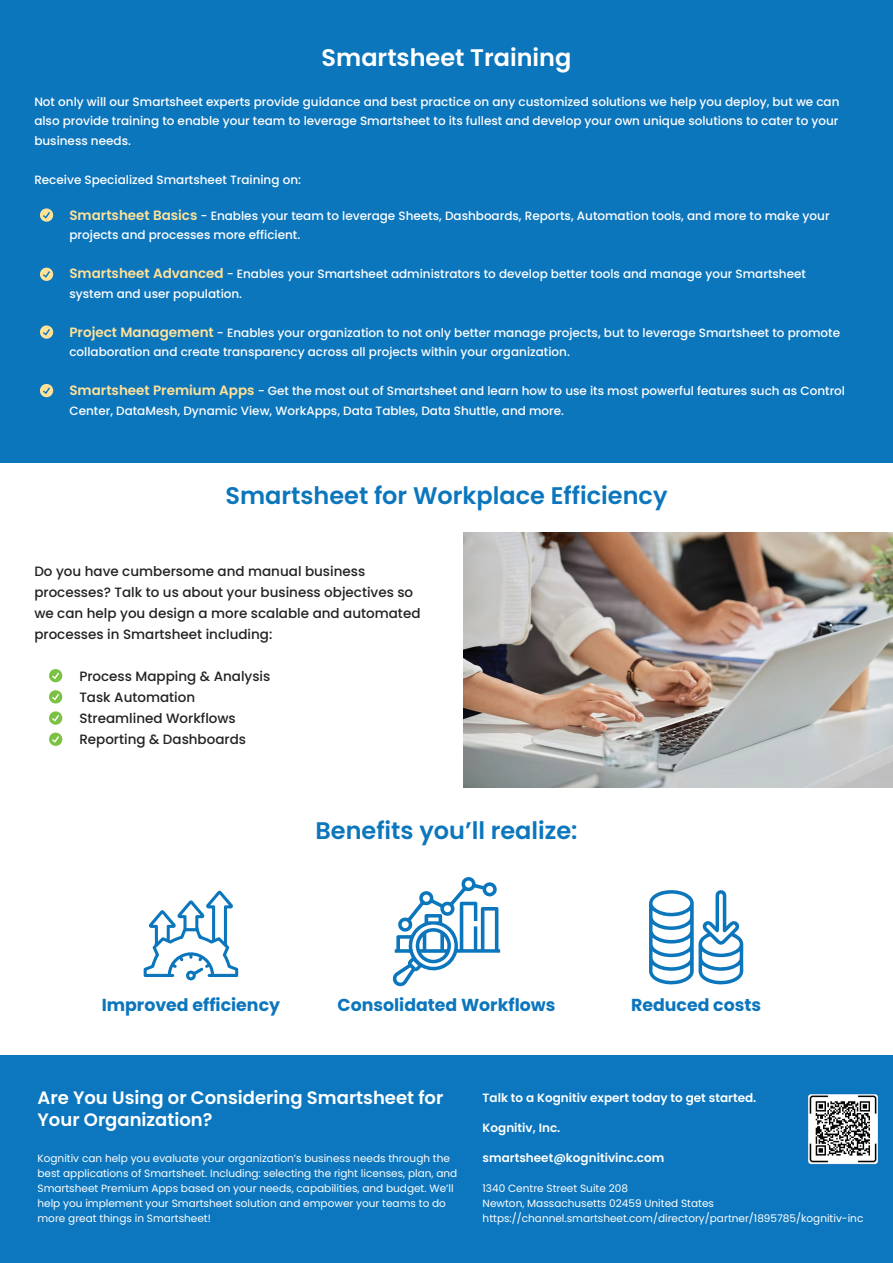
<style>
.page{position:relative;width:893px;height:1263px;background:#fff}
.page>*{position:absolute;margin:0;border:0;box-sizing:border-box;transform-origin:0 0}
.t1{font:600 24px "Poppins";color:#0c76bd}
.t2{font:600 24px "Poppins";color:#fff}
.t3{font:600 18px/21.6px "Poppins";color:#fff}
.t4{font:700 17.4px "Poppins";color:#0c76bd}
.t5{font:500 13.5px/21px "Poppins";color:#212222}
.t6{font:500 12px/19.5px "Poppins";color:#fff}
.t7{font:600 12px "Poppins";color:#fff}
.t8{font:10.5px/15px "Poppins";color:#fff}
.s1{font-weight:600;font-size:13.5px;color:#ffe298}
</style>
<div class="page">
<div style="left:0;top:1055px;width:893px;height:208px;background:#0c77be"></div>
<img style="left:808px;top:1094px;width:70px;height:70px">
<div style="left:813px;top:1098px;width:60px;height:60px;background:#fff"></div>
<svg style="left:815px;top:1101px;width:55px;height:55px"></svg>
<div style="left:0;top:0;width:893px;height:462px;background:#0c76bd"></div>
<svg style="left:40px;top:208px;width:13px;height:14px"></svg>
<svg style="left:40px;top:268px;width:13px;height:13px"></svg>
<svg style="left:40px;top:325px;width:13px;height:14px"></svg>
<svg style="left:40px;top:384px;width:13px;height:13px"></svg>
<svg style="left:144px;top:890px;width:94px;height:90px"></svg>
<svg style="left:392px;top:877px;width:108px;height:109px"></svg>
<svg style="left:649px;top:890px;width:94px;height:95px"></svg>
<svg style="left:49px;top:669px;width:14px;height:13px"></svg>
<svg style="left:49px;top:690px;width:14px;height:13px"></svg>
<svg style="left:49px;top:711px;width:14px;height:14px"></svg>
<svg style="left:49px;top:733px;width:14px;height:13px"></svg>
<img style="left:464px;top:532px;width:429px;height:256px">
<h1 class="t2" style="left:322px;top:44px;width:251px">Smartsheet Training</h1>
<p class="t6" style="left:34px;top:92px;width:807px;text-align:justify">Not only will our Smartsheet experts provide guidance and best practice on any customized solutions we help you deploy, but we can also provide training to enable your team to leverage Smartsheet to its fullest and develop your own unique solutions to cater to your business needs.</p>
<p class="t6" style="left:34px;top:170px;width:268px">Receive Specialized Smartsheet Training on:</p>
<p class="t6" style="left:69px;top:206px;width:762px"><span class="s1">Smartsheet Basics</span> - Enables your team to leverage Sheets, Dashboards, Reports, Automation tools, and more to make your projects and processes more efficient.</p>
<p class="t6" style="left:69px;top:264px;width:738px"><span class="s1">Smartsheet Advanced</span> - Enables your Smartsheet administrators to develop better tools and manage your Smartsheet system and user population.</p>
<p class="t6" style="left:69px;top:323px;width:772px"><span class="s1">Project Management</span> - Enables your organization to not only better manage projects, but to leverage Smartsheet to promote collaboration and create transparency across all projects within your organization.</p>
<p class="t6" style="left:69px;top:381px;width:777px"><span class="s1">Smartsheet Premium Apps</span> - Get the most out of Smartsheet and learn how to use its most powerful features such as Control<br>Center, DataMesh, Dynamic View, WorkApps, Data Tables, Data Shuttle, and more.</p>
<h1 class="t1" style="left:225px;top:482px;width:444px">Smartsheet for Workplace Efficiency</h1>
<p class="t5" style="left:34px;top:561px;width:388px">Do you have cumbersome and manual business processes? Talk to us about your business objectives so we can help you design a more scalable and automated processes in Smartsheet including:</p>
<p class="t5" style="left:79px;top:666px;width:193px">Process Mapping &amp; Analysis<br>Task Automation<br>Streamlined Workflows<br>Reporting &amp; Dashboards</p>
<h1 class="t1" style="left:315px;top:817px;width:264px">Benefits you’ll realize:</h1>
<h3 class="t4" style="left:102px;top:995px;width:180px">Improved efficiency</h3>
<h3 class="t4" style="left:337px;top:995px;width:220px">Consolidated Workflows</h3>
<h3 class="t4" style="left:631px;top:995px;width:131px">Reduced costs</h3>
<h2 class="t3" style="left:38px;top:1087px;width:407px">Are You Using or Considering Smartsheet for<br>Your Organization?</h2>
<p class="t8" style="left:38px;top:1151px;width:421px">Kognitiv can help you evaluate your organization’s business needs through the best applications of Smartsheet. Including: selecting the right licenses, plan, and Smartsheet Premium Apps based on your needs, capabilities, and budget. We’ll help you implement your Smartsheet solution and empower your teams to do more great things in Smartsheet!</p>
<p class="t7" style="left:483px;top:1091px;width:275px">Talk to a Kognitiv expert today to get started.</p>
<p class="t7" style="left:483px;top:1121px;width:79px">Kognitiv, Inc.</p>
<p class="t7" style="left:483px;top:1151px;width:183px">smartsheet@kognitivinc.com</p>
<p class="t8" style="left:483px;top:1181px;width:382px">1340 Centre Street Suite 208<br>Newton, Massachusetts 02459 United States https://channel.smartsheet.com/directory/partner/1895785/kognitiv-inc</p>
</div>
